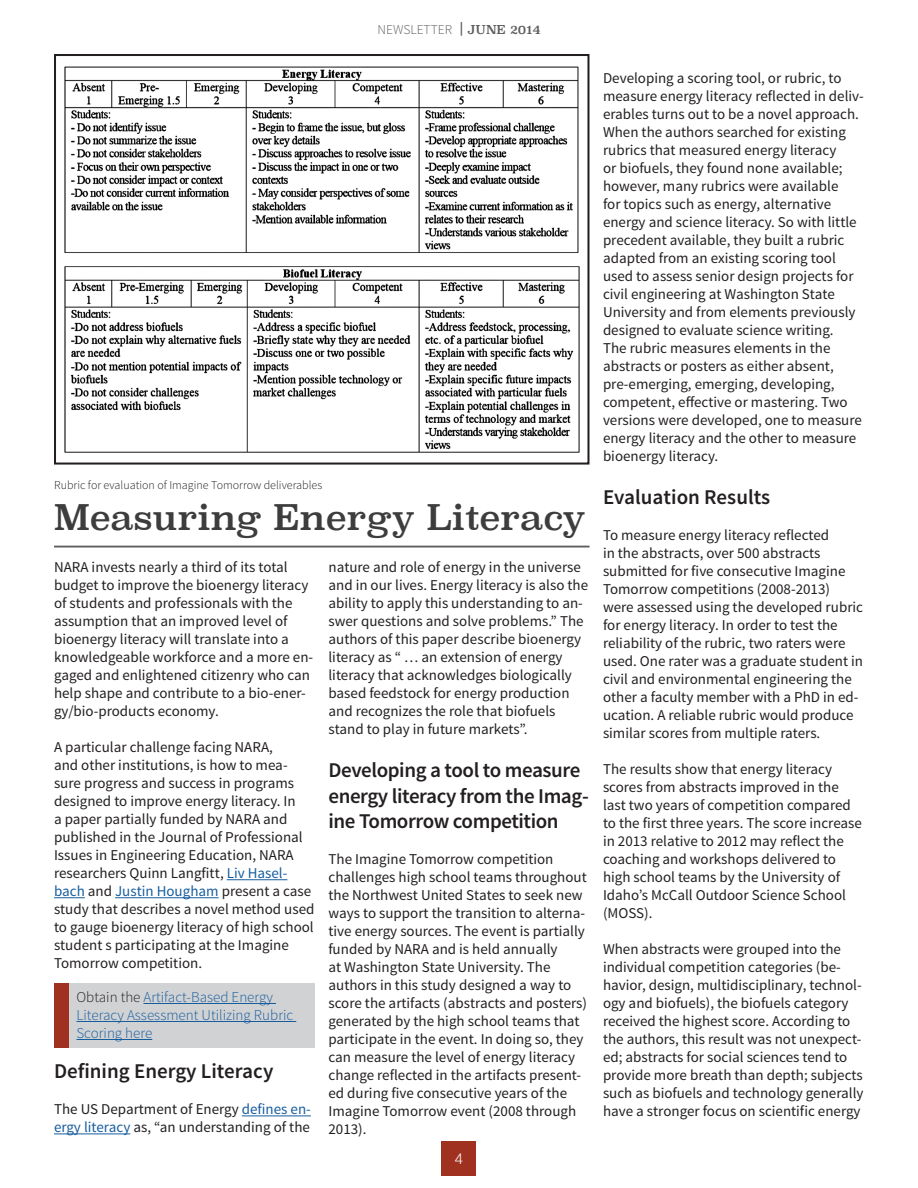
<style>
.page{position:relative;width:918px;height:1188px;background:#fff}
.page>*{position:absolute;margin:0;border:0;box-sizing:border-box;transform-origin:0 0}
.t1{font:34.5px "Superclarendon";letter-spacing:-.01em;color:#3d3d3d}
.t2{font:600 21px/25.2px "Source Sans Pro";letter-spacing:-.02em;color:#231f20}
.t3{font:600 21px "Source Sans Pro";color:#231f20}
.t4{font:15px/18px "Source Sans Pro";color:#231f20}
.t5{font:300 15px/18px "Source Sans Pro";color:#175d9e}
.t6{font:300 15px "Helvetica Neue";color:#fff}
.t7{font:300 13.5px "Source Sans Pro";color:#5e5e5e}
.t8{font:300 12px "Source Sans Pro";color:#231f20}
.s1{font-family:"Superclarendon";font-weight:400;font-size:15px}
.s2{font-family:"Superclarendon";font-weight:400;font-size:12px}
.s3{color:#175d9e}
.s4{color:#231f20}
</style>
<div class="page">
<div style="left:442px;top:1141px;width:34px;height:35px;background:#a03120"></div>
<hr style="left:227px;top:879px;width:60px;height:1px;background:#175d9e">
<hr style="left:54px;top:897px;width:31px;height:1px;background:#175d9e">
<hr style="left:115px;top:897px;width:104px;height:1px;background:#175d9e">
<hr style="left:54px;top:546px;width:536px;height:2px;background:#5e5e5e">
<hr style="left:242px;top:1116px;width:69px;height:1px;background:#175d9e">
<hr style="left:54px;top:1134px;width:76px;height:1px;background:#175d9e">
<img style="left:64px;top:66px;width:516px;height:387px">
<div style="left:54px;top:54px;width:536px;height:411px;border:2px solid #231f20"></div>
<div style="left:54px;top:983px;width:261px;height:65px;background:#d1d2d4"></div>
<div style="left:54px;top:983px;width:14px;height:65px;background:#a03120"></div>
<hr style="left:144px;top:1003px;width:132px;height:1px;background:#175d9e">
<hr style="left:76px;top:1021px;width:220px;height:1px;background:#175d9e">
<hr style="left:76px;top:1039px;width:76px;height:1px;background:#175d9e">
<p class="t7" style="left:378px;top:22px;width:164px">NEWSLETTER <span class="s1">|</span> <span class="s2">JUNE 2014</span></p>
<p class="t8" style="left:54px;top:477px;width:270px">Rubric for evaluation of Imagine Tomorrow deliverables</p>
<p class="t1" style="left:54px;top:494px;width:533px">Measuring Energy Literacy</p>
<p class="t4" style="left:54px;top:559px;width:261px">NARA invests nearly a third of its total budget to improve the bioenergy literacy of students and professionals with the assumption that an improved level of bioenergy literacy will translate into a knowledgeable workforce and a more en&shy;gaged and enlightened citizenry who can help shape and contribute to a bio-ener&shy;gy/bio-products economy.</p>
<p class="t4" style="left:54px;top:739px;width:262px">A particular challenge facing NARA,<br>and other institutions, is how to mea&shy;sure progress and success in programs designed to improve energy literacy. In<br>a paper partially funded by NARA and published in the Journal of Professional Issues in Engineering Education, NARA researchers Quinn Langfitt, <span class="s3">Liv Hasel&shy;bach</span> and <span class="s3">Justin Hougham</span> present a case study that describes a novel method used to gauge bioenergy literacy of high school student s participating at the Imagine Tomorrow competition.</p>
<p class="t5" style="left:76px;top:988px;width:218px"><span class="s4">Obtain the</span> Artifact-Based Energy<br>Literacy Assessment Utilizing Rubric<br>Scoring here</p>
<p class="t3" style="left:54px;top:1058px;width:221px">Defining Energy Literacy</p>
<p class="t4" style="left:54px;top:1101px;width:258px">The US Department of Energy <span class="s3">defines en&shy;ergy literacy</span> as, “an understanding of the</p>
<p class="t4" style="left:328px;top:559px;width:261px">nature and role of energy in the universe and in our lives. Energy literacy is also the ability to apply this understanding to an&shy;swer questions and solve problems.” The authors of this paper describe bioenergy literacy as “ … an extension of energy literacy that acknowledges biologically based feedstock for energy production and recognizes the role that biofuels stand to play in future markets”.</p>
<p class="t2" style="left:328px;top:758px;width:262px">Developing a tool to measure energy literacy from the Imag&shy;ine Tomorrow competition</p>
<p class="t4" style="left:328px;top:850px;width:260px">The Imagine Tomorrow competition challenges high school teams throughout the Northwest United States to seek new ways to support the transition to alterna&shy;tive energy sources. The event is partially funded by NARA and is held annually<br>at Washington State University. The authors in this study designed a way to score the artifacts (abstracts and posters) generated by the high school teams that participate in the event. In doing so, they can measure the level of energy literacy change reflected in the artifacts present&shy;ed during five consecutive years of the Imagine Tomorrow event (2008 through 2013).</p>
<p class="t6" style="left:455px;top:1147px;width:10px">4</p>
<p class="t4" style="left:603px;top:70px;width:262px">Developing a scoring tool, or rubric, to measure energy literacy reflected in deliv&shy;erables turns out to be a novel approach.<br>When the authors searched for existing rubrics that measured energy literacy<br>or biofuels, they found none available; however, many rubrics were available<br>for topics such as energy, alternative energy and science literacy. So with little precedent available, they built a rubric adapted from an existing scoring tool used to assess senior design projects for civil engineering at Washington State University and from elements previously designed to evaluate science writing.<br>The rubric measures elements in the abstracts or posters as either absent, pre-emerging, emerging, developing, competent, effective or mastering. Two versions were developed, one to measure energy literacy and the other to measure bioenergy literacy.</p>
<p class="t3" style="left:603px;top:484px;width:169px">Evaluation Results</p>
<p class="t4" style="left:603px;top:527px;width:262px">To measure energy literacy reflected<br>in the abstracts, over 500 abstracts submitted for five consecutive Imagine Tomorrow competitions (2008-2013) were assessed using the developed rubric for energy literacy. In order to test the reliability of the rubric, two raters were used. One rater was a graduate student in civil and environmental engineering the other a faculty member with a PhD in ed&shy;ucation. A reliable rubric would produce similar scores from multiple raters.</p>
<p class="t4" style="left:603px;top:761px;width:261px">The results show that energy literacy scores from abstracts improved in the last two years of competition compared to the first three years. The score increase in 2013 relative to 2012 may reflect the coaching and workshops delivered to high school teams by the University of Idaho’s McCall Outdoor Science School (MOSS).</p>
<p class="t4" style="left:603px;top:941px;width:262px">When abstracts were grouped into the individual competition categories (be&shy;havior, design, multidisciplinary, technol&shy;ogy and biofuels), the biofuels category received the highest score. According to the authors, this result was not unexpect&shy;ed; abstracts for social sciences tend to provide more breath than depth; subjects such as biofuels and technology generally have a stronger focus on scientific energy</p>
</div>
